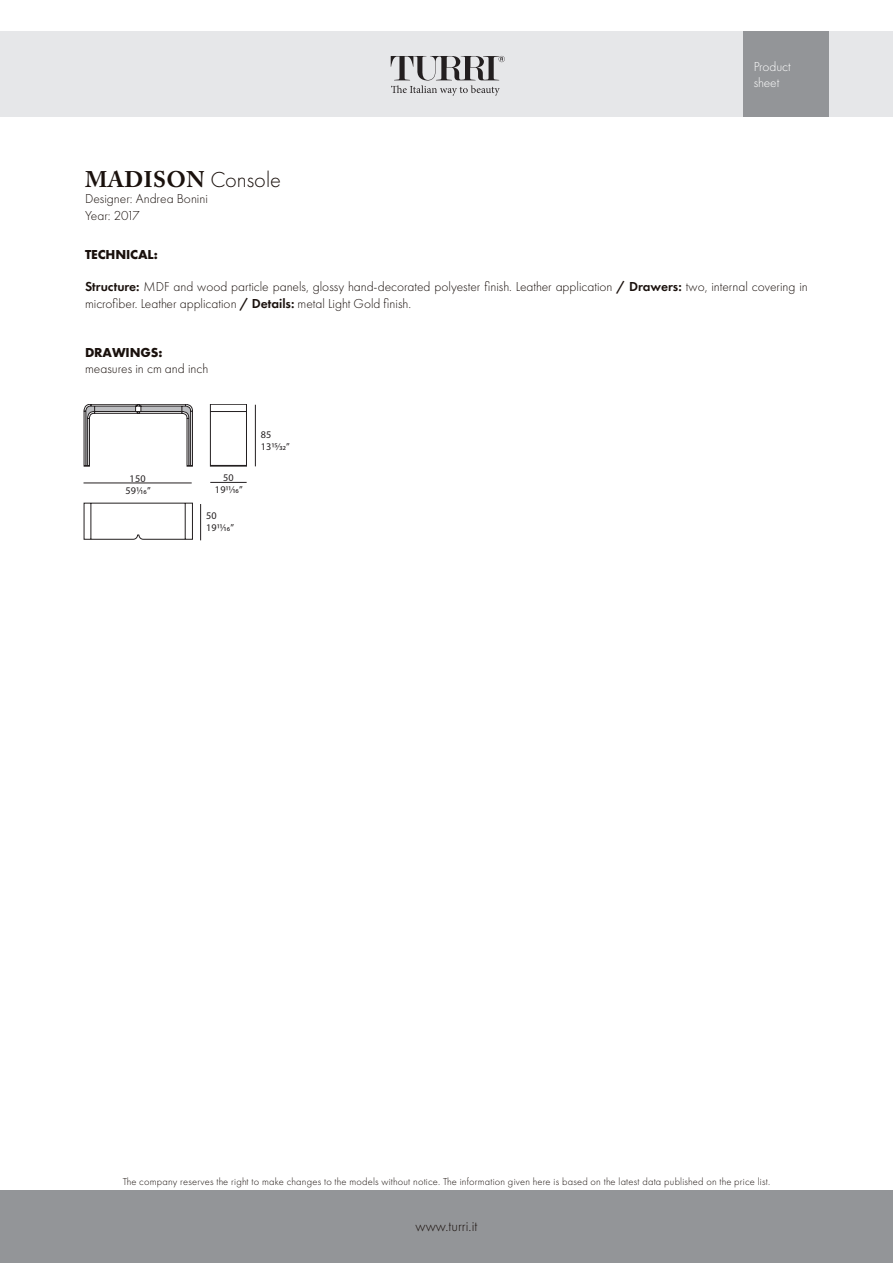
<style>
.page{position:relative;width:893px;height:1263px;background:#fff}
.page>*{position:absolute;margin:0;border:0;box-sizing:border-box;transform-origin:0 0}
.t1{font:700 22.5px "Adobe Caslon Pro";letter-spacing:.015em;color:#1a110d}
.t2{font:300 15px "Futura PT";color:#1a110d}
.t3{font:300 13.5px/16.2px "Futura PT";color:#1a110d}
.t4{font:700 13.5px "Futura PT";letter-spacing:-.01em;color:#1a110d}
.t5{font:300 13.5px/16.2px "Futura PT";color:#fff}
.t6{font:300 13.5px "Futura PT";letter-spacing:-.04em;color:#1a110d}
.t7{font:300 10.5px "Futura PT";letter-spacing:.02em;color:#1a110d}
.t8{font:10.2px "Myriad Pro";letter-spacing:.025em;color:#231f20}
.s1{font-family:"Futura PT";font-weight:300}
.s2{font-weight:600}
</style>
<div class="page">
<div style="left:0;top:32px;width:893px;height:85px;background:#e6e7e9"></div>
<div style="left:0;top:1191px;width:893px;height:72px;background:#939598"></div>
<div style="left:743px;top:32px;width:85px;height:85px;background:#939598"></div>
<svg style="left:391px;top:56px;width:114px;height:40px"></svg>
<hr style="left:84px;top:483px;width:108px;height:1px;background:#231f20">
<hr style="left:210px;top:482px;width:37px;height:1px;background:#231f20">
<hr style="left:255px;top:405px;width:1px;height:61px;background:#231f20">
<hr style="left:200px;top:504px;width:1px;height:36px;background:#231f20">
<svg style="left:84px;top:502px;width:109px;height:37px"></svg>
<svg style="left:84px;top:404px;width:163px;height:63px"></svg>
<p class="t5" style="left:754px;top:58px;width:39px">Product sheet</p>
<p class="t1" style="left:85px;top:166px;width:197px">MADISON <span class="s1">Console</span></p>
<p class="t3" style="left:85px;top:191px;width:124px">Designer: Andrea Bonini</p>
<p class="t6" style="left:85px;top:207px;width:56px">Year: 2017</p>
<p class="t4" style="left:85px;top:246px;width:74px">TECHNICAL:</p>
<p class="t3" style="left:85px;top:279px;width:724px"><span class="s2">Structure:</span> MDF and wood particle panels, glossy hand-decorated polyester finish. Leather application <span class="s2">/ Drawers:</span> two, internal covering in microfiber. Leather application <span class="s2">/ Details:</span> metal Light Gold finish.</p>
<p class="t4" style="left:85px;top:344px;width:79px">DRAWINGS:</p>
<p class="t3" style="left:85px;top:361px;width:125px">measures in cm and inch</p>
<p class="t8" style="left:130px;top:472px;width:18px">150</p>
<p class="t8" style="left:125px;top:484px;width:27px">591/16”</p>
<p class="t8" style="left:223px;top:471px;width:12px">50</p>
<p class="t8" style="left:215px;top:483px;width:29px">1911/16”</p>
<p class="t8" style="left:206px;top:509px;width:12px">50</p>
<p class="t8" style="left:206px;top:521px;width:29px">1911/16”</p>
<p class="t8" style="left:261px;top:428px;width:12px">85</p>
<p class="t8" style="left:261px;top:440px;width:30px">1315/32”</p>
<p class="t7" style="left:123px;top:1175px;width:649px">The company reserves the right to make changes to the models without notice. The information given here is based on the latest data published on the price list.</p>
<p class="t2" style="left:416px;top:1218px;width:63px">www.turri.it</p>
</div>
